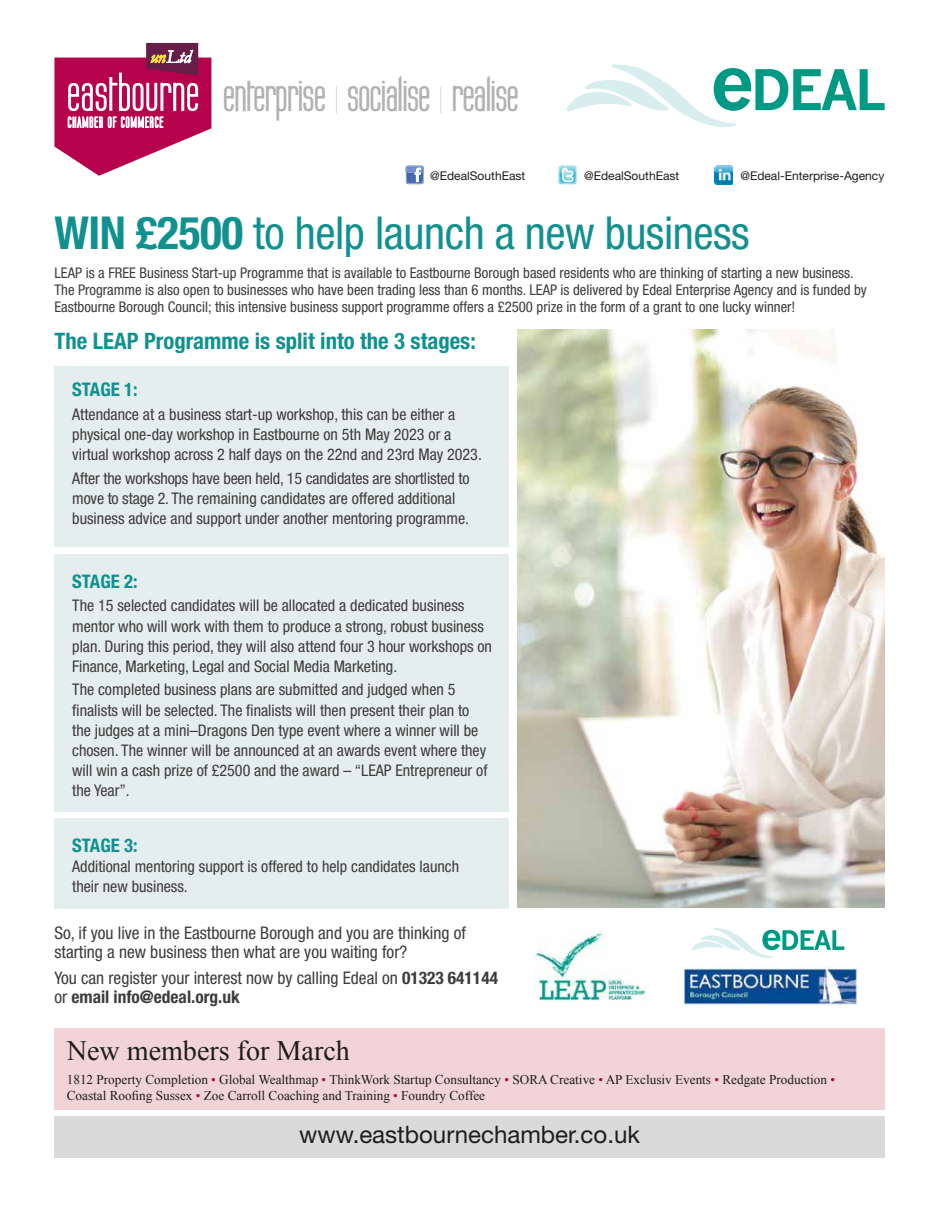
<style>
.page{position:relative;width:939px;height:1219px;background:#fff}
.page>*{position:absolute;margin:0;border:0;box-sizing:border-box;transform-origin:0 0}
.t1{font:condensed 45.5px "Helvetica Neue";letter-spacing:-.01em;color:#109190}
.t2{font:700 41.5px "Labtop";color:#b3b2b2}
.t3{font:28.12px "Times New Roman";color:#1d1d1b}
.t4{font:24.12px "Helvetica Neue";color:#1d1d1b}
.t5{font:700 condensed 22.75px "Helvetica Neue";color:#109190}
.t6{font:700 condensed 18.75px "Helvetica Neue";color:#109190}
.t7{font:700 condensed 18.75px "Helvetica Neue";color:#109190}
.t8{font:condensed 17.38px/18.8px "Helvetica Neue";color:#3c3c3b}
.t9{font:condensed 16px/20px "Helvetica Neue";color:#3c3c3b}
.t10{font:condensed 14.75px/17.4px "Helvetica Neue";color:#3c3c3b}
.t11{font:13.38px/16px "Times New Roman";color:#1d1d1b}
.t12{font:12px "Helvetica Neue";color:#1d1d1b}
.s1{font-weight:700}
.s2{color:#b6014c}
</style>
<div class="page">
<div style="left:54px;top:1116px;width:831px;height:42px;background:#dadada"></div>
<svg style="left:336px;top:87px;width:1px;height:26px"></svg>
<svg style="left:440px;top:87px;width:1px;height:26px"></svg>
<svg style="left:54px;top:43px;width:157px;height:133px"></svg>
<svg style="left:567px;top:64px;width:318px;height:63px"></svg>
<svg style="left:406px;top:165px;width:18px;height:19px"></svg>
<svg style="left:559px;top:165px;width:17px;height:19px"></svg>
<img style="left:715px;top:165px;width:18px;height:19px">
<div style="left:54px;top:1029px;width:831px;height:81px;background:#f1d3d8"></div>
<div style="left:54px;top:366px;width:455px;height:181px;background:#e5eeee"></div>
<div style="left:54px;top:818px;width:455px;height:91px;background:#e5eeee"></div>
<div style="left:54px;top:554px;width:455px;height:257px;background:#e5eeee"></div>
<img style="left:534px;top:933px;width:114px;height:68px">
<svg style="left:692px;top:928px;width:152px;height:30px"></svg>
<img style="left:518px;top:330px;width:367px;height:578px">
<img style="left:683px;top:967px;width:175px;height:38px">
<h2 class="t2" style="left:223px;top:68px;width:297px">enterprise socialise realise</h2>
<p class="t12" style="left:430px;top:169px;width:97px">@EdealSouthEast</p>
<p class="t12" style="left:584px;top:169px;width:97px">@EdealSouthEast</p>
<p class="t12" style="left:740px;top:169px;width:146px">@Edeal-Enterprise-Agency</p>
<h1 class="t1" style="left:54px;top:207px;width:697px"><span class="s1">WIN £2500</span> to help launch a new business</h1>
<p class="t10" style="left:54px;top:264px;width:814px">LEAP is a FREE Business Start-up Programme that is available to Eastbourne Borough based residents who are thinking of starting a new business.<br>The Programme is also open to businesses who have been trading less than 6 months. LEAP is delivered by Edeal Enterprise Agency and is funded by<br>Eastbourne Borough Council; this intensive business support programme offers a £2500 prize in the form of a grant to one lucky winner!</p>
<h3 class="t5" style="left:54px;top:327px;width:423px">The LEAP Programme is split into the 3 stages:</h3>
<p class="t7" style="left:72px;top:373px;width:67px">STAGE 1:</p>
<p class="t9" style="left:72px;top:404px;width:411px">Attendance at a business start-up workshop, this can be either a physical one-day workshop in Eastbourne on 5th May 2023 or a virtual workshop across 2 half days on the 22nd and 23rd May 2023.</p>
<p class="t9" style="left:72px;top:468px;width:399px">After the workshops have been held, 15 candidates are shortlisted to move to stage 2. The remaining candidates are offered additional business advice and support under another mentoring programme.</p>
<p class="t6" style="left:72px;top:570px;width:67px">STAGE 2:</p>
<p class="t9" style="left:72px;top:596px;width:421px">The 15 selected candidates will be allocated a dedicated business mentor who will work with them to produce a strong, robust business plan. During this period, they will also attend four 3 hour workshops on Finance, Marketing, Legal and Social Media Marketing.</p>
<p class="t9" style="left:72px;top:680px;width:417px">The completed business plans are submitted and judged when 5 finalists will be selected. The finalists will then present their plan to the judges at a mini–Dragons Den type event where a winner will be chosen. The winner will be announced at an awards event where they will win a cash prize of £2500 and the award – “LEAP Entrepreneur of the Year”.</p>
<p class="t6" style="left:72px;top:834px;width:67px">STAGE 3:</p>
<p class="t9" style="left:72px;top:856px;width:388px">Additional mentoring support is offered to help candidates launch their new business.</p>
<p class="t8" style="left:54px;top:923px;width:413px">So, if you live in the Eastbourne Borough and you are thinking of starting a new business then what are you waiting for?</p>
<p class="t8" style="left:54px;top:969px;width:445px">You can register your interest now by calling Edeal on <span class="s1">01323 641144 </span>or <span class="s1">email info@edeal.org.uk</span></p>
<h3 class="t3" style="left:67px;top:1032px;width:285px">New members for March</h3>
<p class="t11" style="left:67px;top:1071px;width:770px">1812 Property Completion <span class="s2">•</span> Global Wealthmap <span class="s2">•</span> ThinkWork Startup Consultancy <span class="s2">•</span> SORA Creative <span class="s2">•</span> AP Exclusiv Events <span class="s2">•</span> Redgate Production <span class="s2">•<br></span>Coastal Roofing Sussex <span class="s2">•</span> Zoe Carroll Coaching and Training <span class="s2">•</span> Foundry Coffee</p>
<h3 class="t4" style="left:299px;top:1120px;width:342px">www.eastbournechamber.co.uk</h3>
</div>
